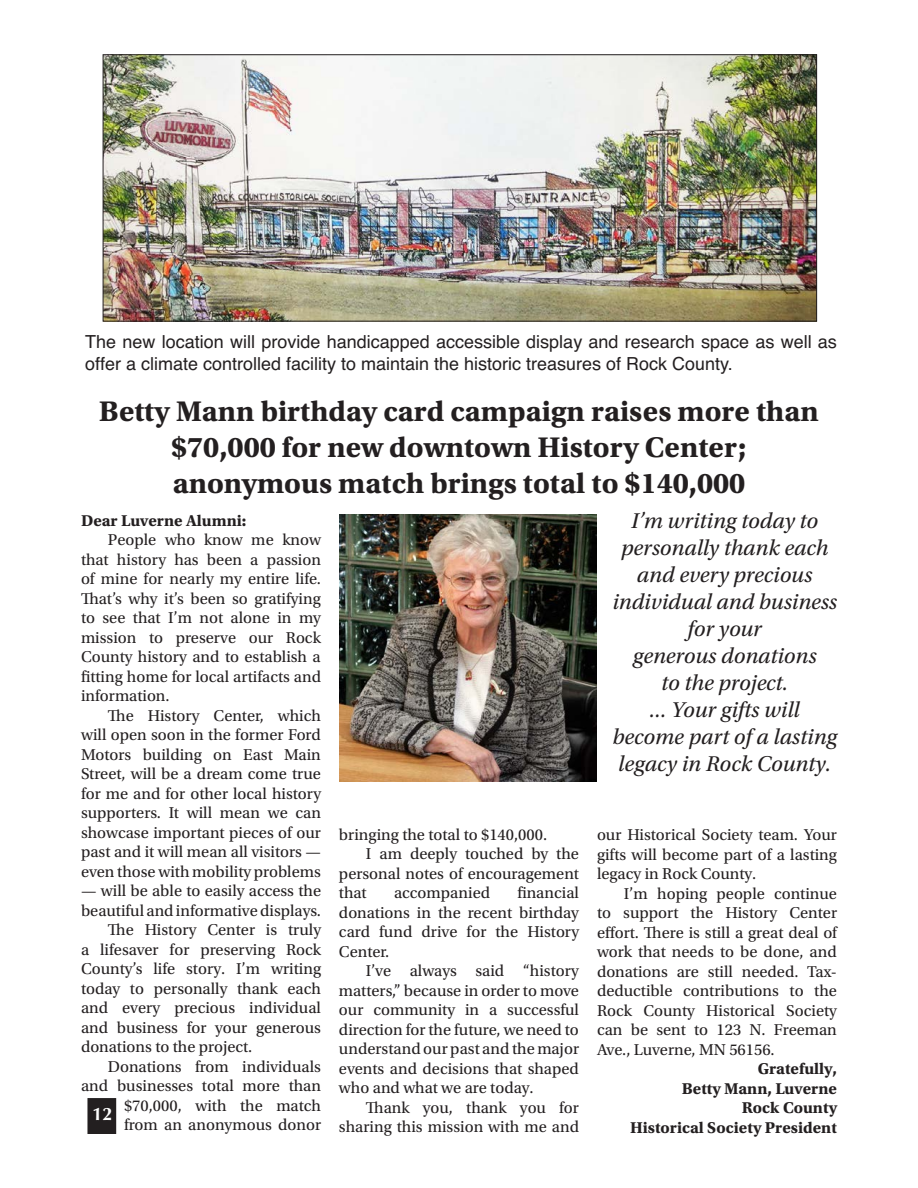
<style>
.page{position:relative;width:918px;height:1188px;background:#fff}
.page>*{position:absolute;margin:0;border:0;box-sizing:border-box;transform-origin:0 0}
.t1{font:30px/36px "Utopia Std Bold Capt";color:#231f20;text-align:center}
.t2{font:italic 22.5px/27px "Utopia Std";color:#231f20;text-align:center}
.t3{font:18px/21.6px "Helvetica";color:#231f20}
.t4{font:700 18px "Optima";color:#fff}
.t5{font:16.5px "Utopia Std";color:#231f20}
.t6{font:16.5px "Utopia Std Bold Capt";color:#231f20}
</style>
<div class="page">
<img style="left:105px;top:56px;width:710px;height:264px">
<div style="left:103px;top:54px;width:714px;height:268px;border:1px solid #231f20"></div>
<div style="left:88px;top:1099px;width:27px;height:34px;background:#231f20"></div>
<div style="left:87px;top:1098px;width:29px;height:36px;border:2px solid #231f20"></div>
<img style="left:339px;top:514px;width:258px;height:268px">
<p class="t3" style="left:85px;top:331px;width:753px">The new location will provide handicapped accessible display and research space as well as offer a climate controlled facility to maintain the historic treasures of Rock County.</p>
<p class="t1" style="left:99px;top:393px;width:721px">Betty Mann birthday card campaign raises more than $70,000 for new downtown History Center; anonymous match brings total to $140,000</p>
<p class="t6" style="left:81px;top:511px;width:167px">Dear Luverne Alumni:</p>
<p class="t5" style="left:108px;top:533px;width:215px">People who know me know</p>
<p class="t5" style="left:81px;top:553px;width:242px">that history has been a passion</p>
<p class="t5" style="left:81px;top:572px;width:242px">of mine for nearly my entire life.</p>
<p class="t5" style="left:81px;top:592px;width:241px">That’s why it’s been so gratifying</p>
<p class="t5" style="left:81px;top:611px;width:241px">to see that I’m not alone in my</p>
<p class="t5" style="left:81px;top:631px;width:241px">mission to preserve our Rock</p>
<p class="t5" style="left:81px;top:650px;width:241px">County history and to establish a</p>
<p class="t5" style="left:81px;top:670px;width:242px">fitting home for local artifacts and</p>
<p class="t5" style="left:81px;top:689px;width:90px">information.</p>
<p class="t5" style="left:108px;top:709px;width:215px">The History Center, which</p>
<p class="t5" style="left:81px;top:728px;width:241px">will open soon in the former Ford</p>
<p class="t5" style="left:81px;top:748px;width:241px">Motors building on East Main</p>
<p class="t5" style="left:81px;top:767px;width:241px">Street, will be a dream come true</p>
<p class="t5" style="left:81px;top:787px;width:242px">for me and for other local history</p>
<p class="t5" style="left:81px;top:806px;width:242px">supporters. It will mean we can</p>
<p class="t5" style="left:81px;top:826px;width:241px">showcase important pieces of our</p>
<p class="t5" style="left:81px;top:845px;width:242px">past and it will mean all visitors —</p>
<p class="t5" style="left:81px;top:865px;width:241px">even those with mobility problems</p>
<p class="t5" style="left:81px;top:885px;width:242px">— will be able to easily access the</p>
<p class="t5" style="left:81px;top:904px;width:242px">beautiful and informative displays.</p>
<p class="t5" style="left:108px;top:924px;width:215px">The History Center is truly</p>
<p class="t5" style="left:81px;top:943px;width:242px">a lifesaver for preserving Rock</p>
<p class="t5" style="left:81px;top:963px;width:242px">County’s life story. I’m writing</p>
<p class="t5" style="left:81px;top:982px;width:241px">today to personally thank each</p>
<p class="t5" style="left:81px;top:1002px;width:242px">and every precious individual</p>
<p class="t5" style="left:81px;top:1021px;width:241px">and business for your generous</p>
<p class="t5" style="left:81px;top:1041px;width:173px">donations to the project.</p>
<p class="t5" style="left:108px;top:1060px;width:214px">Donations from individuals</p>
<p class="t5" style="left:81px;top:1080px;width:242px">and businesses total more than</p>
<p class="t5" style="left:124px;top:1099px;width:198px">$70,000, with the match</p>
<p class="t5" style="left:124px;top:1119px;width:199px">from an anonymous donor</p>
<p class="t4" style="left:93px;top:1104px;width:22px">12</p>
<p class="t2" style="left:612px;top:508px;width:226px">I’m writing today to personally thank each and every precious individual and business for your<br>generous donations<br>to the project.<br>... Your gifts will become part of a lasting legacy in Rock County.</p>
<p class="t5" style="left:339px;top:828px;width:210px">bringing the total to $140,000.</p>
<p class="t5" style="left:366px;top:847px;width:215px">I am deeply touched by the</p>
<p class="t5" style="left:339px;top:867px;width:242px">personal notes of encouragement</p>
<p class="t5" style="left:339px;top:886px;width:29px">that</p>
<p class="t5" style="left:394px;top:886px;width:98px">accompanied</p>
<p class="t5" style="left:517px;top:886px;width:63px">financial</p>
<p class="t5" style="left:339px;top:906px;width:242px">donations in the recent birthday</p>
<p class="t5" style="left:339px;top:925px;width:242px">card fund drive for the History</p>
<p class="t5" style="left:339px;top:945px;width:52px">Center.</p>
<p class="t5" style="left:366px;top:964px;width:214px">I’ve always said “history</p>
<p class="t5" style="left:339px;top:984px;width:241px">matters,” because in order to move</p>
<p class="t5" style="left:339px;top:1003px;width:242px">our community in a successful</p>
<p class="t5" style="left:339px;top:1023px;width:241px">direction for the future, we need to</p>
<p class="t5" style="left:339px;top:1042px;width:242px">understand our past and the major</p>
<p class="t5" style="left:339px;top:1062px;width:241px">events and decisions that shaped</p>
<p class="t5" style="left:339px;top:1081px;width:196px">who and what we are today.</p>
<p class="t5" style="left:366px;top:1101px;width:214px">Thank you, thank you for</p>
<p class="t5" style="left:339px;top:1120px;width:242px">sharing this mission with me and</p>
<p class="t5" style="left:597px;top:828px;width:241px">our Historical Society team. Your</p>
<p class="t5" style="left:597px;top:848px;width:242px">gifts will become part of a lasting</p>
<p class="t5" style="left:597px;top:867px;width:161px">legacy in Rock County.</p>
<p class="t5" style="left:624px;top:887px;width:214px">I’m hoping people continue</p>
<p class="t5" style="left:597px;top:906px;width:242px">to support the History Center</p>
<p class="t5" style="left:597px;top:926px;width:242px">effort. There is still a great deal of</p>
<p class="t5" style="left:597px;top:945px;width:241px">work that needs to be done, and</p>
<p class="t5" style="left:597px;top:965px;width:241px">donations are still needed. Tax-</p>
<p class="t5" style="left:597px;top:984px;width:242px">deductible contributions to the</p>
<p class="t5" style="left:597px;top:1004px;width:241px">Rock County Historical Society</p>
<p class="t5" style="left:597px;top:1023px;width:241px">can be sent to 123 N. Freeman</p>
<p class="t5" style="left:597px;top:1043px;width:179px">Ave., Luverne, MN 56156.</p>
<p class="t6" style="left:758px;top:1059px;width:81px">Gratefully,</p>
<p class="t6" style="left:682px;top:1079px;width:157px">Betty Mann, Luverne</p>
<p class="t6" style="left:742px;top:1098px;width:97px">Rock County</p>
<p class="t6" style="left:630px;top:1118px;width:208px">Historical Society President</p>
</div>
